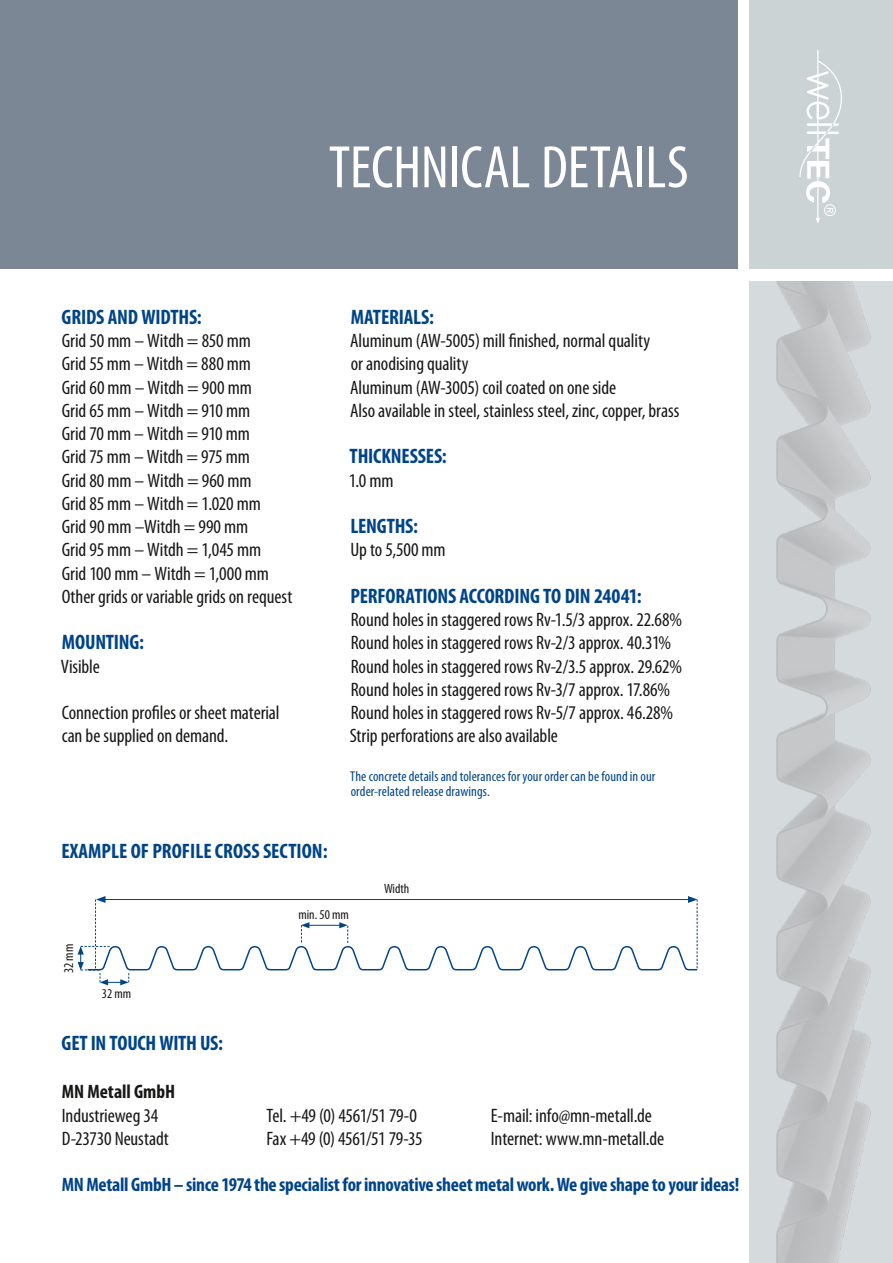
<style>
.page{position:relative;width:893px;height:1263px;background:#fff}
.page>*{position:absolute;margin:0;border:0;box-sizing:border-box;transform-origin:0 0}
.t1{font:condensed 60.45px "Myriad Pro";letter-spacing:-.005em;color:#fff}
.t2{font:700 condensed 21px "Myriad Pro";letter-spacing:-.01em;color:#048}
.t3{font:condensed 19.5px/23.2px "Myriad Pro";letter-spacing:-.005em;color:#181716}
.t4{font:700 condensed 19.5px "Myriad Pro";letter-spacing:-.015em;color:#048}
.t5{font:condensed 19.5px "Myriad Pro";letter-spacing:-.025em;color:#181716}
.t6{font:700 condensed 19.5px "Myriad Pro";color:#181716}
.t7{font:condensed 14.25px/15px "Myriad Pro";letter-spacing:.005em;color:#048}
.t8{font:condensed 13.5px "Myriad Pro";color:#181716}
</style>
<div class="page">
<div style="left:0;top:0;width:738px;height:268px;background:#7c8796"></div>
<div style="left:750px;top:0;width:143px;height:268px;background:#cbd3d5"></div>
<svg style="left:799px;top:50px;width:43px;height:173px"></svg>
<svg style="left:750px;top:282px;width:143px;height:981px;background:#cbcfd1"></svg>
<svg style="left:78px;top:896px;width:620px;height:89px"></svg>
<h1 class="t1" style="left:329px;top:135px;width:361px">TECHNICAL DETAILS</h1>
<p class="t2" style="left:62px;top:304px;width:142px">GRIDS AND WIDTHS:</p>
<p class="t3" style="left:62px;top:329px;width:232px">Grid 50 mm – Witdh = 850 mm<br>Grid 55 mm – Witdh = 880 mm<br>Grid 60 mm – Witdh = 900 mm<br>Grid 65 mm – Witdh = 910 mm<br>Grid 70 mm – Witdh = 910 mm<br>Grid 75 mm – Witdh = 975 mm<br>Grid 80 mm – Witdh = 960 mm<br>Grid 85 mm – Witdh = 1.020 mm<br>Grid 90 mm –Witdh = 990 mm<br>Grid 95 mm – Witdh = 1,045 mm<br>Grid 100 mm – Witdh = 1,000 mm<br>Other grids or variable grids on request</p>
<p class="t2" style="left:62px;top:629px;width:84px">MOUNTING:</p>
<p class="t3" style="left:61px;top:655px;width:41px">Visible</p>
<p class="t3" style="left:62px;top:701px;width:219px">Connection profiles or sheet material can be supplied on demand.</p>
<p class="t2" style="left:351px;top:304px;width:85px">MATERIALS:</p>
<p class="t3" style="left:350px;top:329px;width:331px">Aluminum (AW-5005) mill finished, normal quality<br>or anodising quality<br>Aluminum (AW-3005) coil coated on one side<br>Also available in steel, stainless steel, zinc, copper, brass</p>
<p class="t2" style="left:350px;top:443px;width:99px">THICKNESSES:</p>
<p class="t3" style="left:349px;top:469px;width:46px">1.0 mm</p>
<p class="t2" style="left:350px;top:513px;width:69px">LENGTHS:</p>
<p class="t3" style="left:351px;top:539px;width:97px">Up to 5,500 mm</p>
<p class="t2" style="left:350px;top:583px;width:293px">PERFORATIONS ACCORDING TO DIN 24041:</p>
<p class="t3" style="left:350px;top:608px;width:334px">Round holes in staggered rows Rv-1.5/3 approx. 22.68% Round holes in staggered rows Rv-2/3 approx. 40.31% Round holes in staggered rows Rv-2/3.5 approx. 29.62% Round holes in staggered rows Rv-3/7 approx. 17.86% Round holes in staggered rows Rv-5/7 approx. 46.28% Strip perforations are also available</p>
<p class="t7" style="left:350px;top:769px;width:307px">The concrete details and tolerances for your order can be found in our order-related release drawings.</p>
<p class="t2" style="left:62px;top:838px;width:268px">EXAMPLE OF PROFILE CROSS SECTION:</p>
<p class="t8" style="left:62px;top:973px;width:31px;rotate:-90deg">32 mm</p>
<p class="t8" style="left:298px;top:908px;width:52px">min. 50 mm</p>
<p class="t8" style="left:384px;top:881px;width:27px">Width</p>
<p class="t8" style="left:102px;top:986px;width:31px">32 mm</p>
<p class="t2" style="left:62px;top:1030px;width:163px">GET IN TOUCH WITH US:</p>
<p class="t6" style="left:62px;top:1079px;width:115px">MN Metall GmbH</p>
<p class="t3" style="left:62px;top:1104px;width:98px">Industrieweg 34</p>
<p class="t5" style="left:267px;top:1104px;width:152px">Tel. +49 (0) 4561/51 79-0</p>
<p class="t3" style="left:491px;top:1104px;width:163px">E-mail: info@mn-metall.de</p>
<p class="t3" style="left:62px;top:1127px;width:108px">D-23730 Neustadt</p>
<p class="t5" style="left:267px;top:1128px;width:158px">Fax +49 (0) 4561/51 79-35</p>
<p class="t3" style="left:491px;top:1127px;width:175px">Internet: www.mn-metall.de</p>
<p class="t4" style="left:62px;top:1172px;width:679px">MN Metall GmbH – since 1974 the specialist for innovative sheet metal work. We give shape to your ideas!</p>
</div>
